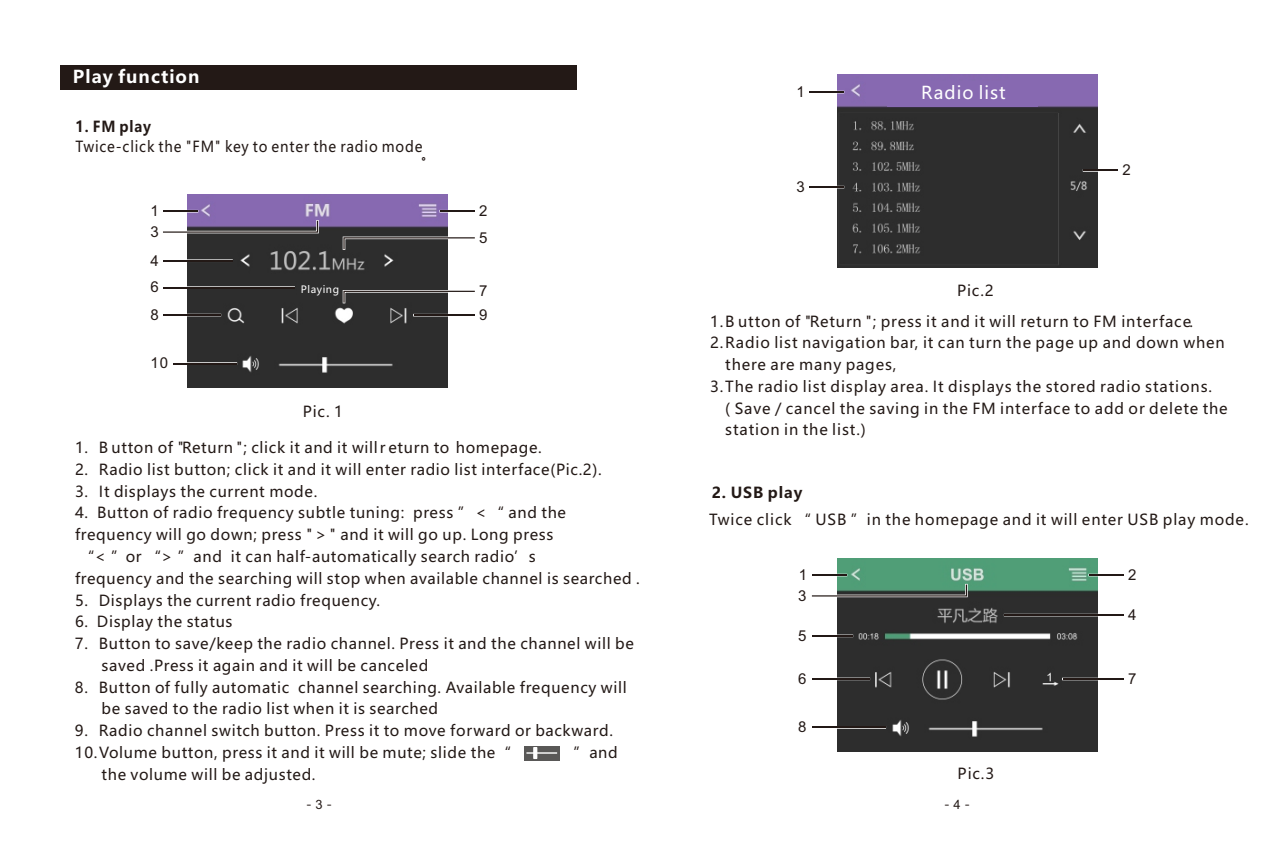
<style>
.page{position:relative;width:1276px;height:851px;background:#fff}
.page>*{position:absolute;margin:0;border:0;box-sizing:border-box;transform-origin:0 0}
.t1{font:700 17.5px "Microsoft Ya Hei";letter-spacing:.06em;color:#fff}
.t2{font:17.5px "Microsoft Ya Hei";letter-spacing:.06em;color:#fff}
.t3{font:15px/21.8px "Microsoft Ya Hei";letter-spacing:.045em;color:#231916}
.t4{font:15px "Microsoft Ya Hei";letter-spacing:.045em;color:#231916;scale:.92 1}
.t5{font:15px/24px "Arial";color:#231916}
.t6{font:700 15px "Microsoft Ya Hei";letter-spacing:.06em;color:#231916}
.t7{font:700 15px "Microsoft Ya Hei";letter-spacing:.06em;color:#231916;scale:.92 1}
.t8{font:12.75px "Microsoft Ya Hei";color:#231916}
.t9{font:10px "Microsoft Ya Hei";letter-spacing:.06em;color:#fff}
.s1{font-family:"Arial"}
</style>
<div class="page">
<div style="left:60px;top:65px;width:517px;height:24px;background:#231916"></div>
<img style="left:188px;top:194px;width:259px;height:193px">
<hr style="left:163px;top:210px;width:35px;height:2px;background:#231916">
<hr style="left:440px;top:210px;width:35px;height:2px;background:#231916">
<div style="left:162px;top:259px;width:71px;height:3px;border:1px solid #fff"></div>
<hr style="left:163px;top:260px;width:69px;height:1px;background:#231916">
<svg style="left:163px;top:219px;width:156px;height:15px;background:#827493"></svg>
<hr style="left:163px;top:314px;width:57px;height:1px;background:#231916">
<svg style="left:342px;top:289px;width:133px;height:15px"></svg>
<div style="left:413px;top:314px;width:62px;height:2px;border:1px solid #fff"></div>
<hr style="left:414px;top:314px;width:61px;height:2px;background:#231916">
<svg style="left:342px;top:236px;width:133px;height:14px"></svg>
<div style="left:172px;top:362px;width:65px;height:3px;border:1px solid #fff"></div>
<hr style="left:173px;top:363px;width:63px;height:1px;background:#231916">
<div style="left:524px;top:745px;width:36px;height:15px;background:#595857"></div>
<hr style="left:526px;top:752px;width:31px;height:1px;background:#fff">
<svg style="left:532px;top:747px;width:6px;height:12px"></svg>
<hr style="left:163px;top:287px;width:131px;height:1px;background:#231916">
<img style="left:837px;top:75px;width:260px;height:193px">
<div style="left:808px;top:91px;width:36px;height:2px;border:1px solid #fff"></div>
<hr style="left:809px;top:91px;width:34px;height:2px;background:#231916">
<div style="left:1082px;top:169px;width:37px;height:3px;border:1px solid #fff"></div>
<hr style="left:1083px;top:170px;width:35px;height:1px;background:#231916">
<div style="left:808px;top:186px;width:36px;height:2px;border:1px solid #fff"></div>
<hr style="left:809px;top:186px;width:34px;height:2px;background:#231916">
<img style="left:837px;top:558px;width:260px;height:193px">
<div style="left:811px;top:573px;width:36px;height:3px;border:1px solid #fff"></div>
<hr style="left:812px;top:574px;width:34px;height:1px;background:#231916">
<div style="left:1088px;top:573px;width:36px;height:3px;border:1px solid #fff"></div>
<hr style="left:1089px;top:574px;width:34px;height:1px;background:#231916">
<div style="left:811px;top:634px;width:42px;height:3px;border:1px solid #fff"></div>
<hr style="left:812px;top:635px;width:40px;height:1px;background:#231916">
<svg style="left:811px;top:583px;width:157px;height:15px;background:#6c8c7c"></svg>
<div style="left:811px;top:677px;width:59px;height:3px;border:1px solid #fff"></div>
<hr style="left:812px;top:678px;width:57px;height:1px;background:#231916">
<div style="left:1062px;top:677px;width:62px;height:3px;border:1px solid #fff"></div>
<hr style="left:1062px;top:678px;width:61px;height:1px;background:#231916">
<div style="left:811px;top:726px;width:75px;height:2px;border:1px solid #fff"></div>
<hr style="left:812px;top:726px;width:73px;height:2px;background:#231916">
<hr style="left:1004px;top:614px;width:119px;height:1px;background:#231916">
<div style="left:297px;top:277px;width:39px;height:21px;background:#2d2d2d"></div>
<div style="left:887px;top:82px;width:150px;height:25px;background:#8769b1"></div>
<p class="t1" style="left:73px;top:69px;width:128px">Play function</p>
<p class="t7" style="left:75px;top:120px;width:84px">1. FM play</p>
<p class="t4" style="left:75px;top:139px;width:379px">Twice-click the "FM" key to enter the radio mode</p>
<p class="t4" style="left:421px;top:147px;width:16px">。</p>
<p class="t5" style="left:151px;top:200px;width:10px">1</p>
<p class="t5" style="left:479px;top:200px;width:10px">2</p>
<p class="t5" style="left:151px;top:249px;width:10px">4</p>
<p class="t5" style="left:151px;top:221px;width:10px">3</p>
<p class="t5" style="left:479px;top:227px;width:10px">5</p>
<p class="t5" style="left:151px;top:276px;width:10px">6</p>
<p class="t5" style="left:151px;top:304px;width:10px">8</p>
<p class="t5" style="left:151px;top:352px;width:19px">10</p>
<p class="t9" style="left:301px;top:285px;width:40px">Playing</p>
<p class="t3" style="left:303px;top:402px;width:42px">Pic. 1</p>
<p class="t5" style="left:479px;top:280px;width:10px">7<br>9</p>
<p class="t3" style="left:75px;top:438px;width:468px">1. B utton of "Return "; click it and it willr eturn to homepage.</p>
<p class="t3" style="left:75px;top:459px;width:528px">2. Radio list button; click it and it will enter radio list interface(Pic.2).</p>
<p class="t3" style="left:75px;top:481px;width:244px">3. It displays the current mode.</p>
<p class="t3" style="left:75px;top:503px;width:566px">4. Button of radio frequency subtle tuning: press ”＜“ and the frequency will go down; press "＞" and it will go up. Long press<br>“＜ ”or “＞ ”and it can half-automatically search radio’s<br>frequency and the searching will stop when available channel is searched .</p>
<p class="t3" style="left:75px;top:590px;width:307px">5. Displays the current radio frequency.</p>
<p class="t3" style="left:75px;top:612px;width:159px">6. Display the status</p>
<p class="t3" style="left:102px;top:634px;width:534px;text-indent:-27px">7. Button to save/keep the radio channel. Press it and the channel will be saved .Press it again and it will be canceled</p>
<p class="t3" style="left:102px;top:677px;width:527px;text-indent:-27px">8. Button of fully automatic channel searching. Available frequency will be saved to the radio list when it is searched</p>
<p class="t3" style="left:75px;top:721px;width:539px">9. Radio channel switch button. Press it to move forward or backward.<br>10.Volume button, press it and it will be mute; slide the“</p>
<p class="t3" style="left:573px;top:742px;width:46px">”and</p>
<p class="t3" style="left:102px;top:764px;width:215px">the volume will be adjusted.</p>
<p class="t8" style="left:306px;top:798px;width:27px">- <span class="s1">3</span> -</p>
<p class="t5" style="left:796px;top:81px;width:10px">1</p>
<p class="t5" style="left:796px;top:176px;width:10px">3</p>
<p class="t2" style="left:921px;top:84px;width:86px">Radio list</p>
<p class="t3" style="left:957px;top:281px;width:38px">Pic.2</p>
<p class="t5" style="left:1122px;top:159px;width:10px">2</p>
<p class="t3" style="left:710px;top:311px;width:484px">1.B utton of "Return "; press it and it will return to FM interface.</p>
<p class="t3" style="left:710px;top:333px;width:516px">2.Radio list navigation bar, it can turn the page up and down when</p>
<p class="t3" style="left:725px;top:355px;width:173px">there are many pages,</p>
<p class="t3" style="left:710px;top:377px;width:503px">3.The radio list display area. It displays the stored radio stations.</p>
<p class="t3" style="left:725px;top:398px;width:504px">( Save / cancel the saving in the FM interface to add or delete the</p>
<p class="t3" style="left:725px;top:420px;width:142px">station in the list.)</p>
<p class="t6" style="left:712px;top:485px;width:92px">2. USB play</p>
<p class="t3" style="left:709px;top:510px;width:541px">Twice click “ USB ”in the homepage and it will enter USB play mode.</p>
<p class="t5" style="left:799px;top:564px;width:10px">1</p>
<p class="t5" style="left:1128px;top:564px;width:10px">2</p>
<p class="t5" style="left:798px;top:584px;width:10px">3</p>
<p class="t5" style="left:798px;top:624px;width:10px">5</p>
<p class="t5" style="left:1128px;top:604px;width:10px">4</p>
<p class="t5" style="left:798px;top:667px;width:10px">6</p>
<p class="t5" style="left:1128px;top:667px;width:10px">7</p>
<p class="t5" style="left:798px;top:716px;width:10px">8</p>
<p class="t3" style="left:957px;top:763px;width:38px">Pic.3</p>
<p class="t8" style="left:944px;top:798px;width:27px">- <span class="s1">4</span> -</p>
</div>
